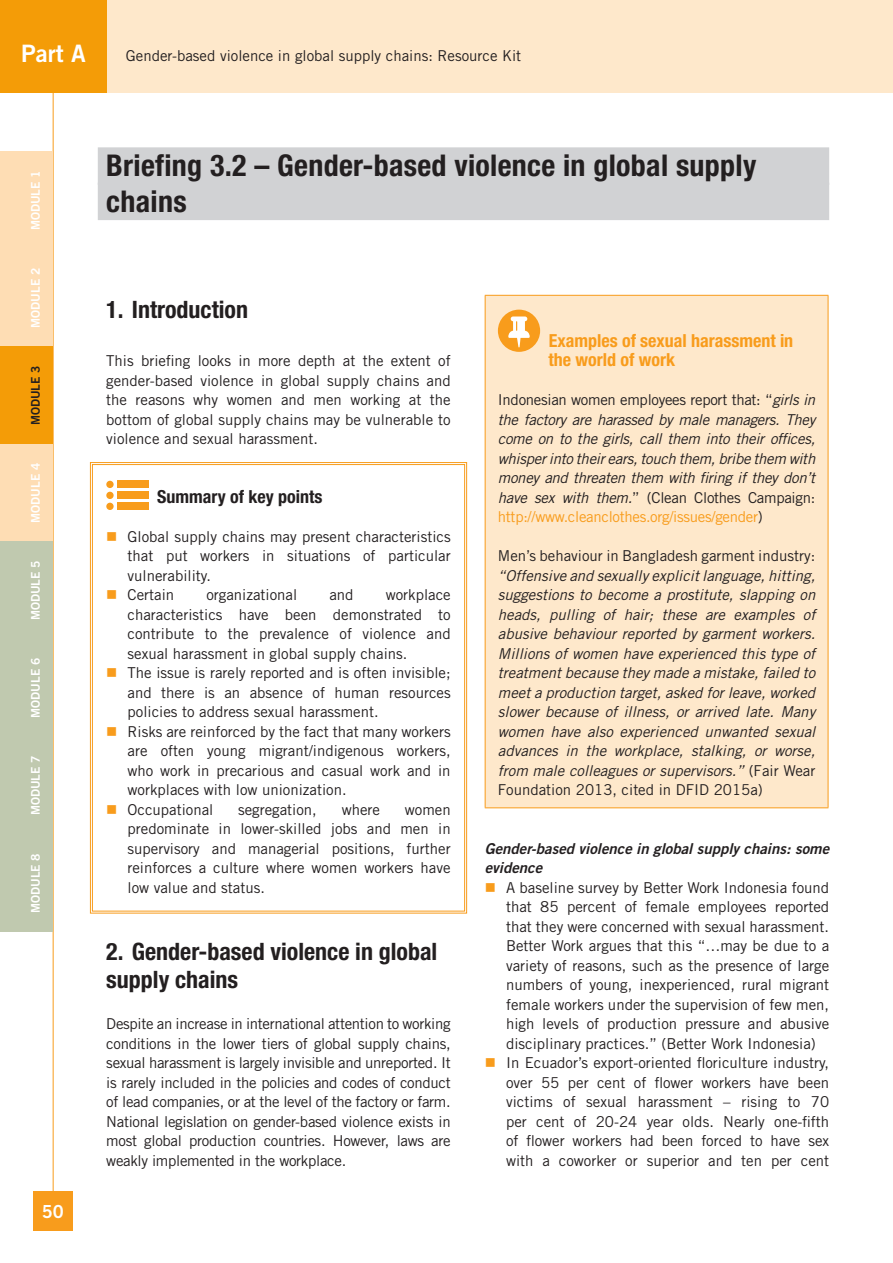
<style>
.page{position:relative;width:893px;height:1263px;background:#fff}
.page>*{position:absolute;margin:0;border:0;box-sizing:border-box;transform-origin:0 0}
.t1{font:700 condensed 30px/36px "Helvetica Neue";letter-spacing:.01em;color:#231f20}
.t2{font:700 condensed 24px/28.8px "Helvetica Neue";color:#231f20}
.t3{font:24px "Trade Gothic Bold Two";color:#fff}
.t4{font:700 condensed 18px/19.5px "Helvetica Neue";color:#f89c1c}
.t5{font:700 condensed 18px "Helvetica Neue";color:#231f20}
.t6{font:18px "Trade Gothic Bold Two";color:#fff}
.t7{font:15px/19.5px "Trade Gothic";color:#231f20;text-align:justify}
.t8{font:italic 15px/19.5px "Trade Gothic";letter-spacing:-.01em;color:#231f20;text-align:justify}
.t9{font:italic 15px/19.5px "Trade Gothic Bold Two";color:#231f20}
.t10{font:12px "Trade Gothic Bold Two";color:#fff}
.t11{font:12px "Trade Gothic Bold Two";color:#231f20}
.s1{font-style:normal}
.s2{font-style:normal;color:#f89c1c}
</style>
<div class="page">
<svg style="left:89px;top:462px;width:379px;height:452px"></svg>
<div style="left:98px;top:147px;width:731px;height:38px;background:#d1d2d4"></div>
<div style="left:98px;top:183px;width:731px;height:37px;background:#d1d2d4"></div>
<div style="left:118px;top:492px;width:31px;height:7px;background:#f89c1c"></div>
<div style="left:118px;top:503px;width:31px;height:7px;background:#f89c1c"></div>
<div style="left:118px;top:481px;width:31px;height:7px;background:#f89c1c"></div>
<div style="left:106px;top:481px;width:8px;height:7px;background:#f89c1c;border-radius:50%"></div>
<div style="left:106px;top:492px;width:8px;height:7px;background:#f89c1c;border-radius:50%"></div>
<div style="left:106px;top:503px;width:8px;height:7px;background:#f89c1c;border-radius:50%"></div>
<div style="left:485px;top:295px;width:343px;height:513px;background:#fee8cb"></div>
<hr style="left:485px;top:295px;width:343px;height:1px;background:#f89c1c">
<hr style="left:485px;top:296px;width:1px;height:511px;background:#f89c1c">
<hr style="left:828px;top:296px;width:1px;height:511px;background:#f89c1c">
<hr style="left:485px;top:807px;width:343px;height:1px;background:#f89c1c">
<div style="left:498px;top:310px;width:42px;height:42px;background:#f89c1c;border-radius:50%"></div>
<svg style="left:508px;top:316px;width:22px;height:31px"></svg>
<div style="left:34px;top:1191px;width:39px;height:39px;background:#f89c1c"></div>
<div style="left:0;top:0;width:893px;height:93px;background:#fee8cb"></div>
<hr style="left:53px;top:0;width:1px;height:1192px;background:#f89c1c">
<div style="left:0;top:0;width:107px;height:93px;background:#f49c07"></div>
<div style="left:0;top:152px;width:53px;height:97px;background:#feddb4"></div>
<div style="left:0;top:249px;width:53px;height:97px;background:#feddb4"></div>
<div style="left:0;top:346px;width:53px;height:98px;background:#f49c07"></div>
<div style="left:0;top:444px;width:53px;height:98px;background:#feddb4"></div>
<div style="left:0;top:542px;width:53px;height:97px;background:#c0c9af"></div>
<div style="left:0;top:639px;width:53px;height:97px;background:#c0c9af"></div>
<div style="left:0;top:736px;width:53px;height:98px;background:#c0c9af"></div>
<div style="left:0;top:834px;width:53px;height:98px;background:#c0c9af"></div>
<svg style="left:108px;top:532px;width:8px;height:8px"></svg>
<svg style="left:108px;top:590px;width:8px;height:9px"></svg>
<svg style="left:108px;top:668px;width:8px;height:9px"></svg>
<svg style="left:108px;top:727px;width:8px;height:8px"></svg>
<svg style="left:107px;top:805px;width:9px;height:8px"></svg>
<h2 class="t3" style="left:21px;top:38px;width:66px">Part A</h2>
<p class="t7" style="left:126px;top:45px;width:397px">Gender-based violence in global supply chains: Resource Kit</p>
<p class="t10" style="left:28px;top:230px;width:61px;rotate:-90deg">MODULE 1</p>
<p class="t10" style="left:28px;top:328px;width:61px;rotate:-90deg">MODULE 2</p>
<p class="t11" style="left:28px;top:425px;width:61px;rotate:-90deg">MODULE 3</p>
<p class="t10" style="left:28px;top:523px;width:61px;rotate:-90deg">MODULE 4</p>
<p class="t10" style="left:28px;top:620px;width:61px;rotate:-90deg">MODULE 5</p>
<p class="t10" style="left:28px;top:718px;width:61px;rotate:-90deg">MODULE 6</p>
<p class="t10" style="left:28px;top:815px;width:61px;rotate:-90deg">MODULE 7</p>
<p class="t10" style="left:28px;top:913px;width:61px;rotate:-90deg">MODULE 8</p>
<p class="t6" style="left:42px;top:1200px;width:23px">50</p>
<h1 class="t1" style="left:106px;top:147px;width:651px">Briefing 3.2 – Gender-based violence in global supply chains</h1>
<h2 class="t2" style="left:106px;top:294px;width:143px">1. Introduction</h2>
<p class="t7" style="left:106px;top:351px;width:346px">This briefing looks in more depth at the extent of gender-based violence in global supply chains and the reasons why women and men working at the bottom of global supply chains may be vulnerable to violence and sexual harassment.</p>
<p class="t5" style="left:157px;top:485px;width:167px">Summary of key points</p>
<p class="t7" style="left:128px;top:526px;width:325px;text-align:left">Global supply chains may present characteristics that put workers in situations of particular vulnerability.<br>Certain</p>
<p class="t7" style="left:206px;top:585px;width:92px">organizational</p>
<p class="t7" style="left:329px;top:585px;width:26px">and</p>
<p class="t7" style="left:127px;top:585px;width:325px;text-align:left;text-indent:258px">workplace characteristics have been demonstrated to contribute to the prevalence of violence and sexual harassment in global supply chains.<br>The issue is rarely reported and is often invisible; and there is an absence of human resources policies to address sexual harassment.<br>Risks are reinforced by the fact that many workers are often young migrant/indigenous workers, who work in precarious and casual work and in workplaces with low unionization.<br>Occupational</p>
<p class="t7" style="left:238px;top:799px;width:80px">segregation,</p>
<p class="t7" style="left:342px;top:799px;width:40px">where</p>
<p class="t7" style="left:127px;top:799px;width:325px;text-indent:277px">women predominate in lower-skilled jobs and men in supervisory and managerial positions, further reinforces a culture where women workers have low value and status.</p>
<h2 class="t2" style="left:106px;top:936px;width:333px">2. Gender-based violence in global supply chains</h2>
<p class="t7" style="left:106px;top:1014px;width:346px">Despite an increase in international attention to working conditions in the lower tiers of global supply chains, sexual harassment is largely invisible and unreported. It is rarely included in the policies and codes of conduct of lead companies, or at the level of the factory or farm.<br>National legislation on gender-based violence exists in most global production countries. However, laws are weakly implemented in the workplace.</p>
<p class="t4" style="left:549px;top:330px;width:246px">Examples of sexual harassment in the world of work</p>
<p class="t8" style="left:498px;top:390px;width:319px"><span class="s1">Indonesian women employees report that: “</span>girls in the factory are harassed by male managers. They come on to the girls, call them into their offices, whisper into their ears, touch them, bribe them with money and threaten them with firing if they don’t have sex with them.<span class="s1">” (Clean Clothes Campaign: </span><span class="s2">http://www.cleanclothes.org/issues/gender</span><span class="s1">)</span></p>
<p class="t7" style="left:498px;top:546px;width:319px">Men’s behaviour in Bangladesh garment industry:</p>
<p class="t8" style="left:498px;top:565px;width:319px">“Offensive and sexually explicit language, hitting, suggestions to become a prostitute, slapping on heads, pulling of hair; these are examples of abusive behaviour reported by garment workers.<br>Millions of women have experienced this type of treatment because they made a mistake, failed to meet a production target, asked for leave, worked slower because of illness, or arrived late. Many women have also experienced unwanted sexual advances in the workplace, stalking, or worse, from male colleagues or supervisors.” <span class="s1">(Fair Wear Foundation 2013, cited in DFID 2015a)</span></p>
<p class="t9" style="left:485px;top:838px;width:346px">Gender-based violence in global supply chains: some evidence</p>
<p class="t7" style="left:506px;top:877px;width:325px;text-align:left">A baseline survey by Better Work Indonesia found that 85 percent of female employees reported that they were concerned with sexual harassment.<br>Better Work argues that this “…may be due to a variety of reasons, such as the presence of large numbers of young, inexperienced, rural migrant female workers under the supervision of few men, high levels of production pressure and abusive disciplinary practices.” (Better Work Indonesia)<br>In Ecuador’s export-oriented floriculture industry, over 55 per cent of flower workers have been victims of sexual harassment – rising to 70 per cent of 20-24 year olds. Nearly one-fifth of flower workers had been forced to have sex with a coworker or superior and ten per cent</p>
</div>
